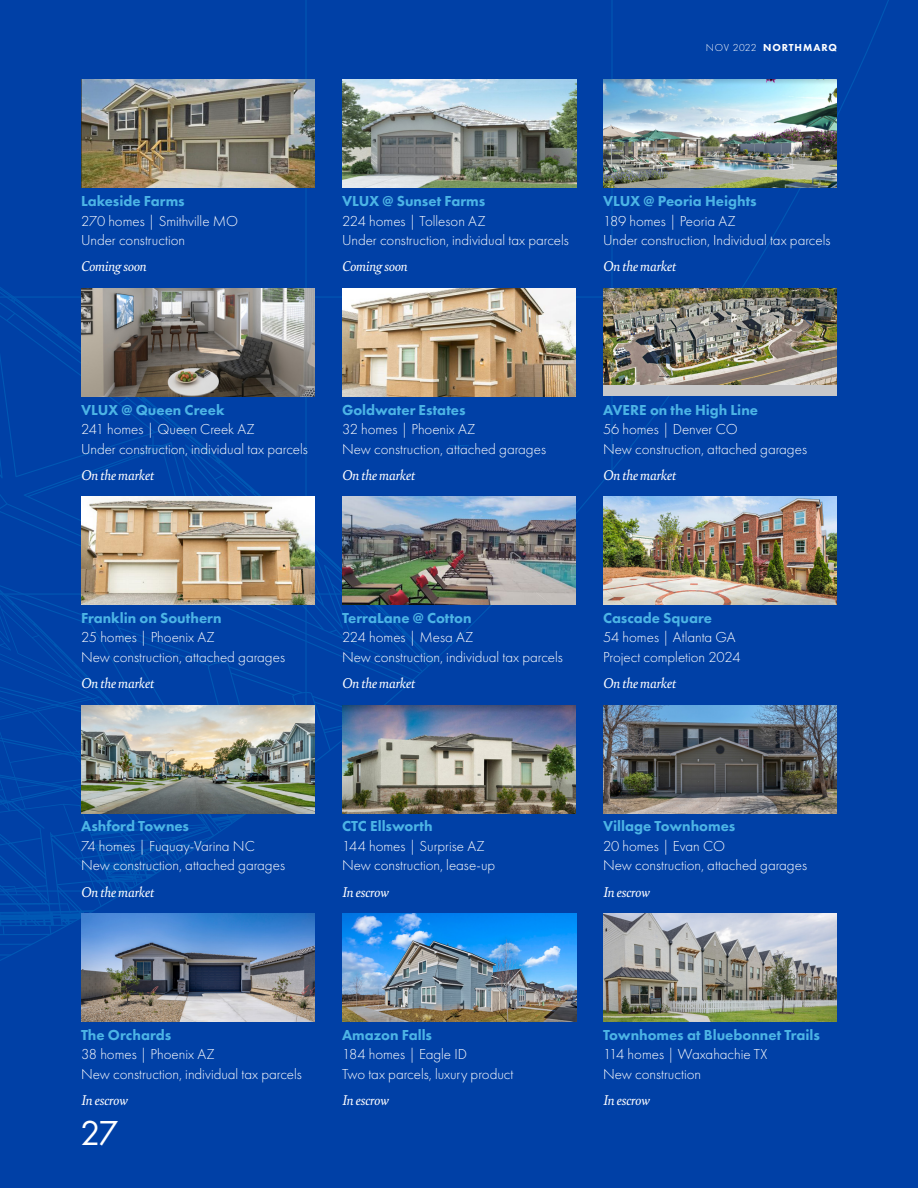
<style>
.page{position:relative;width:918px;height:1188px;background:#0040a6}
.page>*{position:absolute;margin:0;border:0;box-sizing:border-box;transform-origin:0 0}
.t1{font:36px "Futura PT";color:#fff}
.t2{font:300 15px/19.5px "Futura PT";color:#fff}
.t3{font:800 15px "Futura PT";color:#4cb4e5}
.t4{font:italic 15px "Bely";letter-spacing:-.015em;color:#fff}
.t5{font:800 10.5px "Futura PT";letter-spacing:.085em;color:#fff}
.s1{font-weight:300}
</style>
<div class="page">
<img style="left:81px;top:80px;width:234px;height:108px">
<img style="left:342px;top:80px;width:234px;height:108px">
<img style="left:603px;top:80px;width:234px;height:108px">
<div style="left:603px;top:288px;width:234px;height:108px;background:#c7c8ca"></div>
<img style="left:603px;top:288px;width:234px;height:97px">
<img style="left:342px;top:288px;width:234px;height:108px">
<img style="left:81px;top:288px;width:234px;height:108px">
<img style="left:603px;top:497px;width:234px;height:108px">
<img style="left:342px;top:497px;width:234px;height:108px">
<img style="left:81px;top:497px;width:234px;height:108px">
<img style="left:342px;top:705px;width:234px;height:108px">
<img style="left:603px;top:705px;width:234px;height:108px">
<img style="left:81px;top:705px;width:234px;height:108px">
<img style="left:603px;top:914px;width:234px;height:108px">
<img style="left:81px;top:914px;width:234px;height:108px">
<img style="left:342px;top:914px;width:234px;height:108px">
<p class="t5" style="left:706px;top:41px;width:132px"><span class="s1">NOV 2022</span> NORTHMARQ</p>
<p class="t3" style="left:81px;top:192px;width:105px">Lakeside Farms</p>
<p class="t2" style="left:81px;top:211px;width:159px">270 homes | Smithville MO<br>Under construction</p>
<p class="t4" style="left:81px;top:256px;width:67px">Coming soon</p>
<p class="t3" style="left:342px;top:192px;width:145px">VLUX @ Sunset Farms</p>
<p class="t2" style="left:342px;top:211px;width:228px">224 homes | Tolleson AZ<br>Under construction, individual tax parcels</p>
<p class="t4" style="left:342px;top:256px;width:67px">Coming soon</p>
<p class="t3" style="left:603px;top:192px;width:155px">VLUX @ Peoria Heights</p>
<p class="t2" style="left:603px;top:211px;width:229px">189 homes | Peoria AZ<br>Under construction, Individual tax parcels</p>
<p class="t4" style="left:603px;top:256px;width:75px">On the market</p>
<p class="t3" style="left:81px;top:400px;width:145px">VLUX @ Queen Creek</p>
<p class="t2" style="left:81px;top:419px;width:228px">241 homes | Queen Creek AZ<br>Under construction, individual tax parcels</p>
<p class="t4" style="left:81px;top:464px;width:75px">On the market</p>
<p class="t3" style="left:342px;top:400px;width:125px">Goldwater Estates</p>
<p class="t2" style="left:342px;top:419px;width:206px">32 homes | Phoenix AZ<br>New construction, attached garages</p>
<p class="t4" style="left:342px;top:464px;width:75px">On the market</p>
<p class="t3" style="left:603px;top:400px;width:157px">AVERE on the High Line</p>
<p class="t2" style="left:603px;top:419px;width:206px">56 homes | Denver CO<br>New construction, attached garages</p>
<p class="t4" style="left:603px;top:464px;width:75px">On the market</p>
<p class="t3" style="left:81px;top:609px;width:142px">Franklin on Southern</p>
<p class="t2" style="left:81px;top:628px;width:206px">25 homes | Phoenix AZ<br>New construction, attached garages</p>
<p class="t4" style="left:81px;top:673px;width:75px">On the market</p>
<p class="t3" style="left:81px;top:817px;width:110px">Ashford Townes</p>
<p class="t2" style="left:81px;top:836px;width:206px">74 homes | Fuquay-Varina NC<br>New construction, attached garages</p>
<p class="t4" style="left:81px;top:881px;width:75px">On the market</p>
<p class="t3" style="left:342px;top:609px;width:131px">TerraLane @ Cotton</p>
<p class="t2" style="left:342px;top:628px;width:222px">224 homes | Mesa AZ<br>New construction, individual tax parcels</p>
<p class="t4" style="left:342px;top:673px;width:75px">On the market</p>
<p class="t3" style="left:603px;top:609px;width:111px">Cascade Square</p>
<p class="t2" style="left:603px;top:628px;width:139px">54 homes | Atlanta GA<br>Project completion 2024</p>
<p class="t4" style="left:603px;top:673px;width:75px">On the market</p>
<p class="t3" style="left:342px;top:817px;width:92px">CTC Ellsworth</p>
<p class="t2" style="left:342px;top:836px;width:155px">144 homes | Surprise AZ<br>New construction, lease-up</p>
<p class="t4" style="left:342px;top:881px;width:49px">In escrow</p>
<p class="t3" style="left:603px;top:817px;width:134px">Village Townhomes</p>
<p class="t2" style="left:603px;top:836px;width:206px">20 homes | Evan CO<br>New construction, attached garages</p>
<p class="t4" style="left:603px;top:881px;width:49px">In escrow</p>
<p class="t3" style="left:81px;top:1026px;width:92px">The Orchards</p>
<p class="t2" style="left:81px;top:1045px;width:222px">38 homes | Phoenix AZ<br>New construction, individual tax parcels</p>
<p class="t4" style="left:81px;top:1090px;width:49px">In escrow</p>
<h1 class="t1" style="left:81px;top:1111px;width:39px">27</h1>
<p class="t3" style="left:342px;top:1026px;width:92px">Amazon Falls</p>
<p class="t2" style="left:342px;top:1045px;width:173px">184 homes | Eagle ID<br>Two tax parcels, luxury product</p>
<p class="t4" style="left:342px;top:1090px;width:49px">In escrow</p>
<p class="t3" style="left:603px;top:1026px;width:218px">Townhomes at Bluebonnet Trails</p>
<p class="t2" style="left:603px;top:1045px;width:166px">114 homes | Waxahachie TX<br>New construction</p>
<p class="t4" style="left:603px;top:1090px;width:49px">In escrow</p>
</div>
